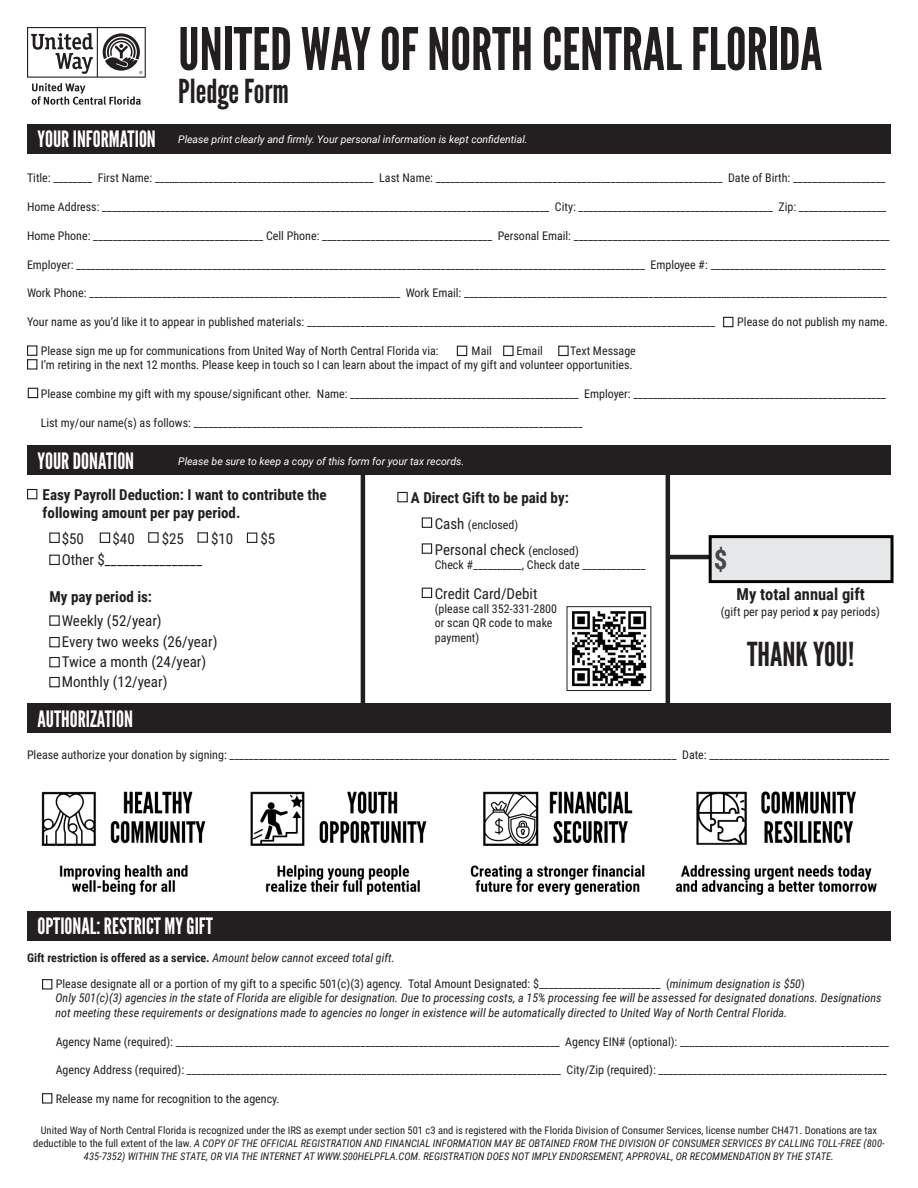
<style>
.page{position:relative;width:918px;height:1188px;background:#fff}
.page>*{position:absolute;margin:0;border:0;box-sizing:border-box;transform-origin:0 0}
.t1{font:58.5px "League Gothic";color:#231f20}
.t2{font:33px "League Gothic";color:#231f20}
.t3{font:700 27px "Roboto Condensed";color:#464748}
.t4{font:22.5px "League Gothic";color:#fff}
.t5{font:700 16.5px "Roboto Condensed";color:#231f20}
.t6{font:15px "Roboto Condensed";color:#231f20}
.t7{font:700 15px/18px "Roboto Condensed";color:#231f20}
.t8{font:12px "Roboto Condensed";color:#231f20}
.t9{font:italic 12px "Roboto Condensed";color:#231f20}
.t10{font:700 12px "Roboto Condensed";color:#231f20}
.t11{font:italic 10.5px/12.6px "Roboto Condensed";color:#231f20;text-align:center}
.t12{font:italic 10.5px "Roboto";color:#fff}
.s1{font-size:15px}
.s2{font-size:12px}
.s3{font-weight:700}
.s4{font-weight:400;font-style:italic}
.s5{font-style:italic}
.s6{font-style:normal}
</style>
<div class="page">
<div style="left:27px;top:124px;width:864px;height:29px;background:#231f20"></div>
<svg style="left:27px;top:27px;width:119px;height:78px"></svg>
<div style="left:723px;top:317px;width:10px;height:10px;border:1px solid #231f20"></div>
<div style="left:27px;top:345px;width:10px;height:11px;border:1px solid #231f20"></div>
<div style="left:27px;top:446px;width:864px;height:29px;background:#231f20"></div>
<hr style="left:361px;top:471px;width:4px;height:236px;background:#231f20">
<hr style="left:666px;top:468px;width:4px;height:236px;background:#231f20">
<hr style="left:669px;top:555px;width:41px;height:4px;background:#231f20">
<div style="left:709px;top:535px;width:185px;height:48px;background:#e6e7e9;border:3px solid #040503"></div>
<div style="left:27px;top:489px;width:10px;height:10px;border:1px solid #231f20"></div>
<div style="left:49px;top:533px;width:11px;height:10px;border:1px solid #231f20"></div>
<div style="left:49px;top:555px;width:11px;height:10px;border:1px solid #231f20"></div>
<div style="left:100px;top:533px;width:10px;height:10px;border:1px solid #231f20"></div>
<div style="left:148px;top:532px;width:11px;height:11px;border:1px solid #231f20"></div>
<div style="left:198px;top:532px;width:10px;height:11px;border:1px solid #231f20"></div>
<div style="left:247px;top:533px;width:10px;height:10px;border:1px solid #231f20"></div>
<div style="left:49px;top:615px;width:11px;height:11px;border:1px solid #231f20"></div>
<div style="left:49px;top:637px;width:11px;height:10px;border:1px solid #231f20"></div>
<div style="left:49px;top:657px;width:11px;height:10px;border:1px solid #231f20"></div>
<div style="left:49px;top:677px;width:11px;height:10px;border:1px solid #231f20"></div>
<div style="left:397px;top:492px;width:11px;height:10px;border:1px solid #231f20"></div>
<div style="left:422px;top:517px;width:10px;height:11px;border:1px solid #231f20"></div>
<div style="left:422px;top:543px;width:10px;height:11px;border:1px solid #231f20"></div>
<div style="left:422px;top:588px;width:10px;height:10px;border:1px solid #231f20"></div>
<img style="left:572px;top:611px;width:75px;height:76px">
<div style="left:567px;top:606px;width:84px;height:85px;border:1px solid #231f20"></div>
<div style="left:27px;top:704px;width:864px;height:29px;background:#231f20"></div>
<div style="left:27px;top:911px;width:864px;height:29px;background:#231f20"></div>
<div style="left:42px;top:979px;width:10px;height:11px;border:1px solid #231f20"></div>
<div style="left:27px;top:359px;width:10px;height:11px;border:1px solid #231f20"></div>
<div style="left:457px;top:346px;width:10px;height:10px;border:1px solid #231f20"></div>
<div style="left:503px;top:346px;width:11px;height:10px;border:1px solid #231f20"></div>
<div style="left:558px;top:346px;width:11px;height:10px;border:1px solid #231f20"></div>
<div style="left:28px;top:388px;width:10px;height:10px;border:1px solid #231f20"></div>
<img style="left:41px;top:791px;width:836px;height:105px">
<div style="left:42px;top:1093px;width:10px;height:11px;border:1px solid #231f20"></div>
<p class="t1" style="left:178px;top:14px;width:646px">UNITED WAY OF NORTH CENTRAL FLORIDA</p>
<p class="t2" style="left:178px;top:72px;width:112px">Pledge Form</p>
<p class="t12" style="left:178px;top:132px;width:351px">Please print clearly and firmly. Your personal information is kept confidential.</p>
<p class="t8" style="left:27px;top:169px;width:860px">Title: ________ First Name: _____________________________________________ Last Name: ___________________________________________________________ Date of Birth: ___________________</p>
<p class="t8" style="left:27px;top:198px;width:861px">Home Address: ____________________________________________________________________________________________ City: ________________________________________ Zip: __________________</p>
<p class="t8" style="left:27px;top:227px;width:864px">Home Phone: ___________________________________ Cell Phone: ___________________________________ Personal Email: _________________________________________________________________</p>
<p class="t8" style="left:27px;top:256px;width:860px">Employer: _____________________________________________________________________________________________________________________ Employee #: ____________________________________</p>
<p class="t8" style="left:27px;top:285px;width:861px">Work Phone: ________________________________________________________________ Work Email: _______________________________________________________________________________________</p>
<p class="t8" style="left:27px;top:313px;width:690px">Your name as you’d like it to appear in published materials: ____________________________________________________________________________________</p>
<p class="t8" style="left:737px;top:313px;width:152px">Please do not publish my name.</p>
<p class="t8" style="left:41px;top:342px;width:399px">Please sign me up for communications from United Way of North Central Florida via:</p>
<p class="t8" style="left:472px;top:342px;width:22px">Mail</p>
<p class="t8" style="left:517px;top:342px;width:28px">Email</p>
<p class="t8" style="left:570px;top:342px;width:67px">Text Message</p>
<p class="t8" style="left:41px;top:357px;width:594px">I’m retiring in the next 12 months. Please keep in touch so I can learn about the impact of my gift and volunteer opportunities.</p>
<p class="t8" style="left:41px;top:385px;width:847px">Please combine my gift with my spouse/significant other. Name: _______________________________________________ Employer: ____________________________________________________</p>
<p class="t8" style="left:41px;top:414px;width:543px">List my/our name(s) as follows: ________________________________________________________________________________</p>
<p class="t4" style="left:37px;top:447px;width:98px">YOUR DONATION</p>
<p class="t12" style="left:178px;top:454px;width:287px">Please be sure to keep a copy of this form for your tax records.</p>
<p class="t4" style="left:37px;top:126px;width:120px">YOUR INFORMATION</p>
<p class="t7" style="left:43px;top:485px;width:285px">Easy Payroll Deduction: I want to contribute the following amount per pay period.</p>
<p class="t7" style="left:411px;top:488px;width:159px">A Direct Gift to be paid by:</p>
<p class="t8" style="left:435px;top:516px;width:85px"><span class="s1">Cash</span> (enclosed)</p>
<p class="t6" style="left:435px;top:539px;width:146px">Personal check <span class="s2">(enclosed)</span></p>
<p class="t8" style="left:435px;top:556px;width:212px">Check #__________, Check date _____________</p>
<p class="t6" style="left:435px;top:583px;width:104px">Credit Card/Debit</p>
<p class="t8" style="left:435px;top:600px;width:124px">(please call 352-331-2800</p>
<p class="t8" style="left:435px;top:615px;width:119px">or scan QR code to make</p>
<p class="t8" style="left:435px;top:629px;width:46px">payment)</p>
<p class="t6" style="left:62px;top:528px;width:24px">$50</p>
<p class="t6" style="left:113px;top:528px;width:24px">$40</p>
<p class="t6" style="left:162px;top:528px;width:24px">$25</p>
<p class="t6" style="left:211px;top:528px;width:24px">$10</p>
<p class="t6" style="left:261px;top:528px;width:16px">$5</p>
<p class="t6" style="left:62px;top:549px;width:142px">Other $________________</p>
<p class="t7" style="left:50px;top:587px;width:104px">My pay period is:</p>
<p class="t6" style="left:62px;top:610px;width:101px">Weekly (52/year)</p>
<p class="t6" style="left:62px;top:631px;width:157px">Every two weeks (26/year)</p>
<p class="t6" style="left:62px;top:651px;width:146px">Twice a month (24/year)</p>
<p class="t6" style="left:62px;top:671px;width:107px">Monthly (12/year)</p>
<p class="t3" style="left:714px;top:541px;width:15px">$</p>
<p class="t5" style="left:737px;top:583px;width:130px">My total annual gift</p>
<p class="t8" style="left:721px;top:604px;width:161px">(gift per pay period <span class="s3">x</span> pay periods)</p>
<p class="t2" style="left:747px;top:635px;width:109px">THANK YOU!</p>
<p class="t4" style="left:37px;top:705px;width:97px">AUTHORIZATION</p>
<p class="t8" style="left:27px;top:747px;width:864px">Please authorize your donation by signing: ____________________________________________________________________________________________ Date: _____________________________________</p>
<p class="t4" style="left:37px;top:912px;width:177px">OPTIONAL: RESTRICT MY GIFT</p>
<p class="t10" style="left:27px;top:950px;width:369px">Gift restriction is offered as a service. <span class="s4">Amount below cannot exceed total gift.</span></p>
<p class="t8" style="left:56px;top:975px;width:751px">Please designate all or a portion of my gift to a specific 501(c)(3) agency. Total Amount Designated: $_________________________ (<span class="s5">minimum designation is $50</span>)</p>
<p class="t9" style="left:56px;top:990px;width:827px">Only 501(c)(3) agencies in the state of Florida are eligible for designation. Due to processing costs, a 15% processing fee will be assessed for designated donations. Designations</p>
<p class="t9" style="left:56px;top:1004px;width:733px">not meeting these requirements or designations made to agencies no longer in existence will be automatically directed to United Way of North Central Florida.</p>
<p class="t8" style="left:56px;top:1033px;width:835px">Agency Name (required): _______________________________________________________________________________ Agency EIN# (optional): ___________________________________________</p>
<p class="t8" style="left:56px;top:1062px;width:833px">Agency Address (required): _____________________________________________________________________________ City/Zip (required): _______________________________________________</p>
<p class="t8" style="left:56px;top:1091px;width:226px">Release my name for recognition to the agency.</p>
<p class="t11" style="left:33px;top:1124px;width:853px"><span class="s6">United Way of North Central Florida is recognized under the IRS as exempt under section 501 c3 and is registered with the Florida Division of Consumer Services, license number CH471. Donations are tax deductible to the full extent of the law.</span> A COPY OF THE OFFICIAL REGISTRATION AND FINANCIAL INFORMATION MAY BE OBTAINED FROM THE DIVISION OF CONSUMER SERVICES BY CALLING TOLL-FREE (800-<br>435-7352) WITHIN THE STATE, OR VIA THE INTERNET AT WWW.S00HELPFLA.COM. REGISTRATION DOES NOT IMPLY ENDORSEMENT, APPROVAL, OR RECOMMENDATION BY THE STATE.</p>
</div>
